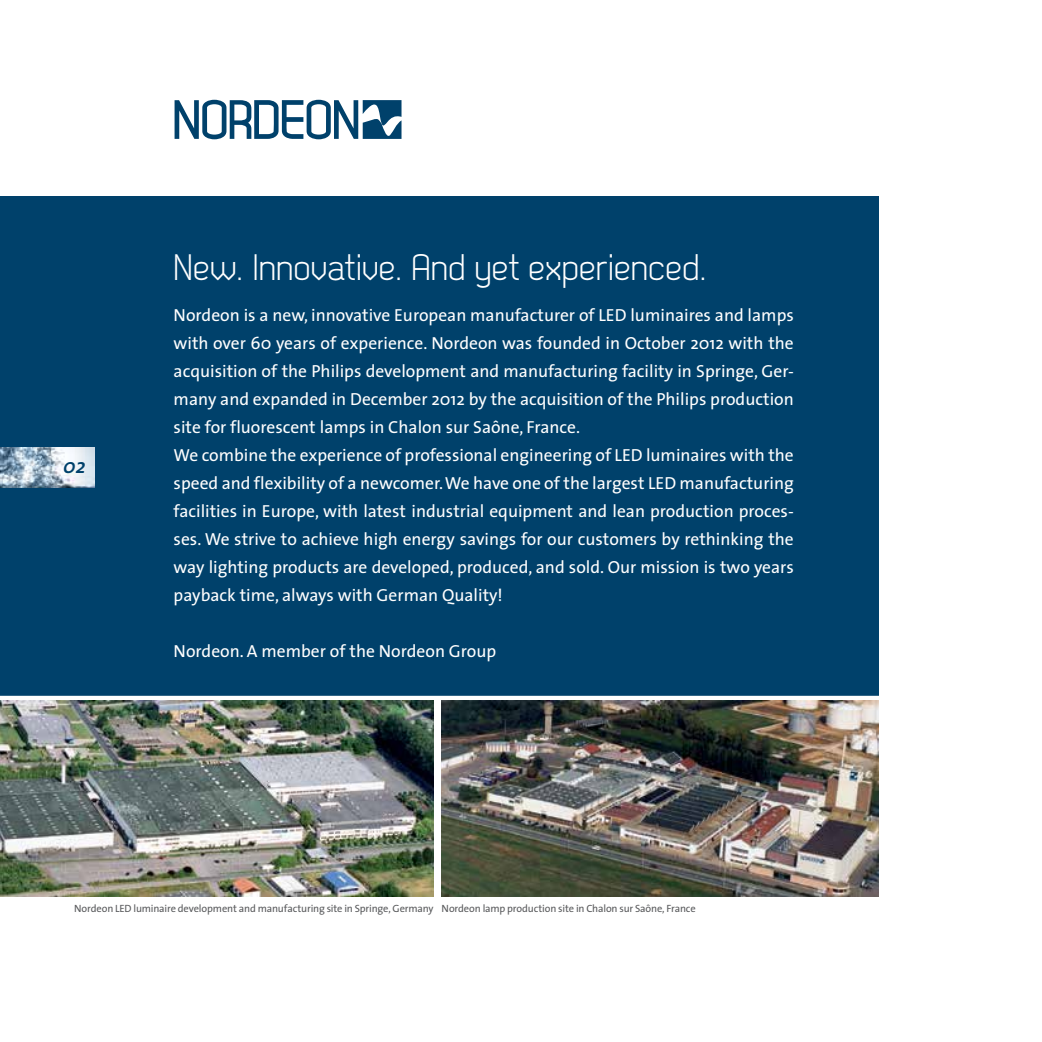
<style>
.page{position:relative;width:1042px;height:1042px;background:#fff}
.page>*{position:absolute;margin:0;border:0;box-sizing:border-box;transform-origin:0 0}
.t1{font:36.75px "Dekar";letter-spacing:-.005em;color:#fff}
.t2{font:italic 600 21px "The Sans";color:#00416b}
.t3{font:17.5px/28px "The Sans";color:#fff}
.t4{font:10.5px "The Sans";letter-spacing:-.015em;color:#58595b}
</style>
<div class="page">
<div style="left:0;top:196px;width:878px;height:504px;background:#00416b"></div>
<div style="left:0;top:696px;width:881px;height:8px;background:#fff"></div>
<img style="left:0;top:448px;width:94px;height:39px">
<img style="left:441px;top:700px;width:437px;height:196px">
<img style="left:0;top:700px;width:434px;height:196px">
<svg style="left:175px;top:99px;width:226px;height:41px"></svg>
<p class="t2" style="left:63px;top:448px;width:24px">02</p>
<h1 class="t1" style="left:174px;top:249px;width:535px">New. Innovative. And yet experienced.</h1>
<p class="t3" style="left:174px;top:300px;width:622px">Nordeon is a new, innovative European manufacturer of LED luminaires and lamps with over 60 years of experience. Nordeon was founded in October 2012 with the acquisition of the Philips development and manufacturing facility in Springe, Ger&shy;many and expanded in December 2012 by the acquisition of the Philips production site for fluorescent lamps in Chalon sur Saône, France.<br>We combine the experience of professional engineering of LED luminaires with the speed and flexibility of a newcomer. We have one of the largest LED manufacturing facilities in Europe, with latest industrial equipment and lean production proces&shy;ses. We strive to achieve high energy savings for our customers by rethinking the way lighting products are developed, produced, and sold. Our mission is two years payback time, always with German Quality!</p>
<p class="t3" style="left:174px;top:636px;width:324px">Nordeon. A member of the Nordeon Group</p>
<p class="t4" style="left:74px;top:900px;width:361px">Nordeon LED luminaire development and manufacturing site in Springe, Germany</p>
<p class="t4" style="left:441px;top:900px;width:256px">Nordeon lamp production site in Chalon sur Saône, France</p>
</div>
